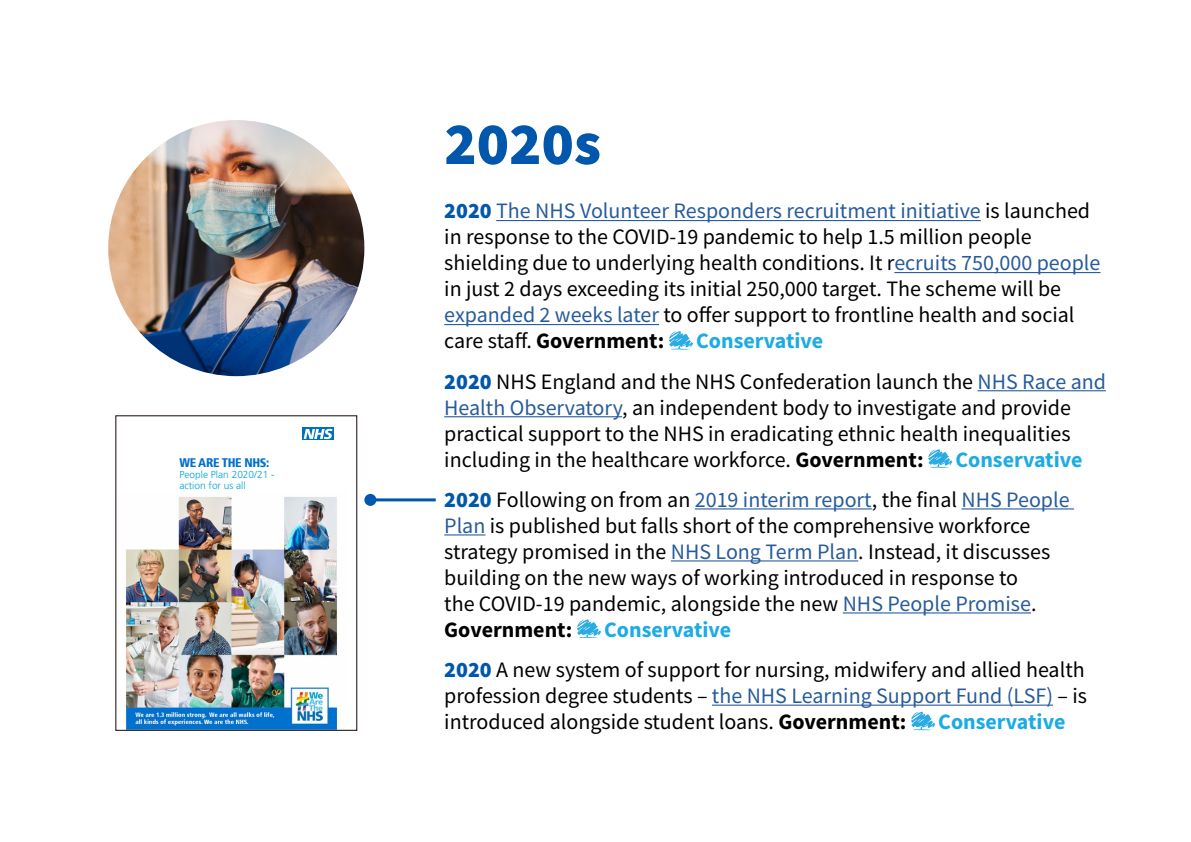
<style>
.page{position:relative;width:1191px;height:842px;background:#fff}
.page>*{position:absolute;margin:0;border:0;box-sizing:border-box;transform-origin:0 0}
.t1{font:900 60px "Source Sans Pro";color:#0157ac}
.t2{font:22px/26px "Source Sans Pro";color:#000}
.t3{font:700 22px "Source Sans Pro";color:#1dabe3}
.t4{font:900 condensed 12.5px "Frutiger";letter-spacing:-.025em;color:#0070ce}
.t5{font:300 10.1px/10.9px "Frutiger LT Std";color:#00a5ce}
.s1{font-weight:900;color:#0157ac}
.s2{color:#275b9b}
.s3{font-weight:700}
.s4{font-weight:700;color:#1dabe3}
</style>
<div class="page">
<hr style="left:496px;top:220px;width:484px;height:1px;background:#275b9b">
<hr style="left:894px;top:272px;width:206px;height:1px;background:#275b9b">
<hr style="left:444px;top:324px;width:215px;height:1px;background:#275b9b">
<hr style="left:977px;top:390px;width:129px;height:1px;background:#275b9b">
<hr style="left:444px;top:416px;width:178px;height:1px;background:#275b9b">
<hr style="left:695px;top:508px;width:177px;height:1px;background:#275b9b">
<hr style="left:961px;top:508px;width:113px;height:1px;background:#275b9b">
<hr style="left:444px;top:534px;width:41px;height:1px;background:#275b9b">
<hr style="left:671px;top:560px;width:187px;height:1px;background:#275b9b">
<hr style="left:842px;top:612px;width:189px;height:1px;background:#275b9b">
<hr style="left:712px;top:705px;width:341px;height:1px;background:#275b9b">
<svg style="left:669px;top:331px;width:24px;height:19px"></svg>
<svg style="left:928px;top:449px;width:24px;height:19px"></svg>
<svg style="left:577px;top:619px;width:24px;height:19px"></svg>
<svg style="left:911px;top:712px;width:24px;height:18px"></svg>
<img style="left:108px;top:120px;width:256px;height:256px;border-radius:128px">
<img style="left:125px;top:496px;width:213px;height:232px">
<div style="left:302px;top:427px;width:31px;height:13px;background:#0070ba"></div>
<svg style="left:304px;top:429px;width:28px;height:10px"></svg>
<hr style="left:370px;top:498px;width:66px;height:3px;background:#0157ac">
<div style="left:364px;top:494px;width:12px;height:12px;background:#0157ac;border-radius:50%"></div>
<p class="t4" style="left:179px;top:455px;width:92px">WE ARE THE NHS:</p>
<p class="t5" style="left:179px;top:469px;width:97px">People Plan 2020/21 - action for us all</p>
<h1 class="t1" style="left:444px;top:103px;width:158px">2020s</h1>
<p class="t2" style="left:444px;top:198px;width:657px"><span class="s1">2020</span> <span class="s2">The NHS Volunteer Responders recruitment initiative</span> is launched in response to the COVID-19 pandemic to help 1.5 million people shielding due to underlying health conditions. It r<span class="s2">ecruits 750,000 people </span>in just 2 days exceeding its initial 250,000 target. The scheme will be <span class="s2">expanded 2 weeks later</span> to offer support to frontline health and social care staff. <span class="s3">Government:</span></p>
<p class="t2" style="left:444px;top:321px;width:663px;line-height:40.2px;text-indent:252px"><span class="s4">Conservative<br></span><span class="s1">2020</span> NHS England and the NHS Confederation launch the <span class="s2">NHS Race and</span></p>
<p class="t2" style="left:444px;top:394px;width:628px;text-align:justify"><span class="s2">Health Observatory</span>, an independent body to investigate and provide practical support to the NHS in eradicating ethnic health inequalities including in the healthcare workforce. <span class="s3">Government:</span></p>
<p class="t2" style="left:444px;top:439px;width:640px;line-height:40.2px;text-indent:511px"><span class="s4">Conservative<br></span><span class="s1">2020</span> Following on from an <span class="s2">2019 interim report</span>, the final <span class="s2">NHS People</span></p>
<p class="t2" style="left:444px;top:512px;width:607px"><span class="s2">Plan</span> is published but falls short of the comprehensive workforce strategy promised in the <span class="s2">NHS Long Term Plan</span>. Instead, it discusses building on the new ways of working introduced in response to the COVID-19 pandemic, alongside the new <span class="s2">NHS People Promise</span>.<br><span class="s3">Government:</span></p>
<p class="t2" style="left:444px;top:609px;width:642px;line-height:40.2px;text-indent:160px"><span class="s4">Conservative<br></span><span class="s1">2020</span> A new system of support for nursing, midwifery and allied health</p>
<p class="t2" style="left:444px;top:682px;width:644px">profession degree students – <span class="s2">the NHS Learning Support Fund (LSF)</span> – is introduced alongside student loans. <span class="s3">Government:</span></p>
<p class="t3" style="left:938px;top:707px;width:129px">Conservative</p>
</div>
